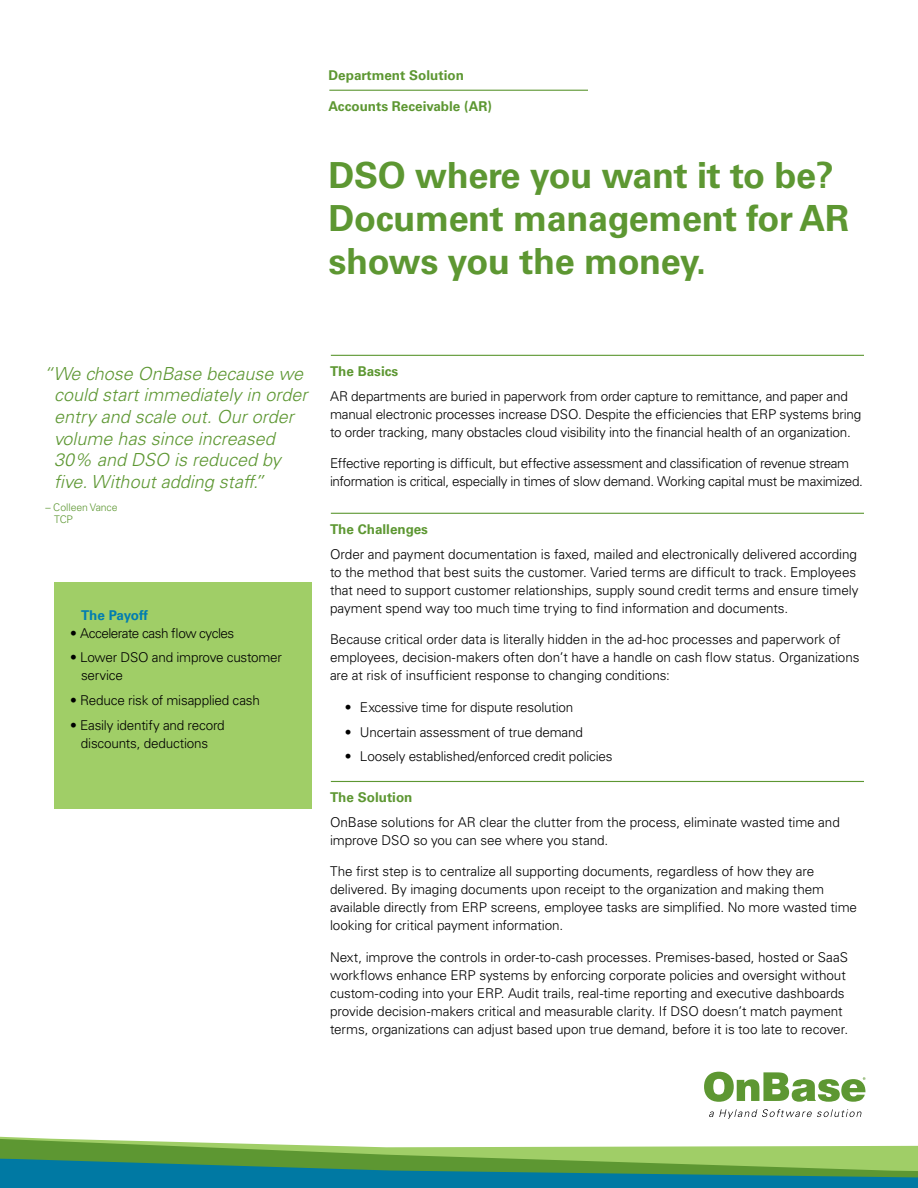
<style>
.page{position:relative;width:918px;height:1188px;background:#fff}
.page>*{position:absolute;margin:0;border:0;box-sizing:border-box;transform-origin:0 0}
.t1{font:700 36px/43.2px "Univers LT Std";letter-spacing:-.01em;color:#5d9732}
.t2{font:italic 300 18px/21.6px "Univers LT Std";color:#5d9732}
.t3{font:300 13.5px/18px "Univers LT Std";letter-spacing:-.01em;color:#000}
.t4{font:700 13.5px "Univers LT Std";color:#5d9732}
.t5{font:300 13.5px "Univers LT Std";letter-spacing:-.035em;color:#000}
.t6{font:700 13.5px "Univers LT Std";letter-spacing:-.02em;color:#007db1}
.t7{font:300 10.5px/12.6px "Univers LT Std";letter-spacing:-.01em;color:#5d9732}
</style>
<div class="page">
<svg style="left:704px;top:1072px;width:161px;height:30px"></svg>
<svg style="left:709px;top:1109px;width:153px;height:10px"></svg>
<hr style="left:329px;top:90px;width:259px;height:1px;background:#5d9732">
<hr style="left:331px;top:355px;width:533px;height:1px;background:#5d9732">
<hr style="left:331px;top:513px;width:533px;height:1px;background:#5d9732">
<hr style="left:331px;top:781px;width:533px;height:1px;background:#5d9732">
<div style="left:54px;top:583px;width:258px;height:226px;background:#a0ce67"></div>
<svg style="left:0;top:1139px;width:918px;height:20px"></svg>
<svg style="left:0;top:1159px;width:918px;height:29px;background:#29897d"></svg>
<p class="t4" style="left:328px;top:67px;width:137px">Department Solution</p>
<p class="t4" style="left:328px;top:98px;width:165px">Accounts Receivable (AR)</p>
<h1 class="t1" style="left:328px;top:154px;width:522px">DSO where you want it to be?<br>Document management for AR shows you the money.</h1>
<h2 class="t2" style="left:54px;top:363px;width:255px;text-indent:-11px">“We chose OnBase because we could start immediately in order entry and scale out. Our order volume has since increased<br>30% and DSO is reduced by five. Without adding staff.”</h2>
<p class="t7" style="left:54px;top:501px;width:65px;text-indent:-9px">– Colleen Vance<br>TCP</p>
<p class="t6" style="left:81px;top:607px;width:68px">The Payoff</p>
<p class="t5" style="left:70px;top:625px;width:166px">• Accelerate cash flow cycles</p>
<p class="t3" style="left:81px;top:649px;width:203px;text-indent:-11px">• Lower DSO and improve customer service</p>
<p class="t3" style="left:70px;top:691px;width:191px">• Reduce risk of misapplied cash</p>
<p class="t3" style="left:70px;top:716px;width:156px;text-align:center">• Easily identify and record discounts, deductions</p>
<p class="t4" style="left:330px;top:363px;width:70px">The Basics</p>
<p class="t3" style="left:330px;top:387px;width:533px">AR departments are buried in paperwork from order capture to remittance, and paper and manual electronic processes increase DSO. Despite the efficiencies that ERP systems bring to order tracking, many obstacles cloud visibility into the financial health of an organization.</p>
<p class="t3" style="left:330px;top:455px;width:535px">Effective reporting is difficult, but effective assessment and classification of revenue stream information is critical, especially in times of slow demand. Working capital must be maximized.</p>
<p class="t4" style="left:330px;top:521px;width:100px">The Challenges</p>
<p class="t3" style="left:330px;top:545px;width:530px">Order and payment documentation is faxed, mailed and electronically delivered according to the method that best suits the customer. Varied terms are difficult to track. Employees that need to support customer relationships, supply sound credit terms and ensure timely payment spend way too much time trying to find information and documents.</p>
<p class="t3" style="left:330px;top:631px;width:531px">Because critical order data is literally hidden in the ad-hoc processes and paperwork of employees, decision-makers often don’t have a handle on cash flow status. Organizations are at risk of insufficient response to changing conditions:</p>
<p class="t3" style="left:345px;top:698px;width:230px">• Excessive time for dispute resolution</p>
<p class="t3" style="left:345px;top:723px;width:239px">• Uncertain assessment of true demand</p>
<p class="t3" style="left:345px;top:747px;width:269px">• Loosely established/enforced credit policies</p>
<p class="t4" style="left:330px;top:790px;width:84px">The Solution</p>
<p class="t3" style="left:330px;top:813px;width:511px">OnBase solutions for AR clear the clutter from the process, eliminate wasted time and improve DSO so you can see where you stand.</p>
<p class="t3" style="left:330px;top:863px;width:529px">The first step is to centralize all supporting documents, regardless of how they are delivered. By imaging documents upon receipt to the organization and making them available directly from ERP screens, employee tasks are simplified. No more wasted time looking for critical payment information.</p>
<p class="t3" style="left:330px;top:948px;width:520px">Next, improve the controls in order-to-cash processes. Premises-based, hosted or SaaS workflows enhance ERP systems by enforcing corporate policies and oversight without custom-coding into your ERP. Audit trails, real-time reporting and executive dashboards provide decision-makers critical and measurable clarity. If DSO doesn’t match payment terms, organizations can adjust based upon true demand, before it is too late to recover.</p>
</div>
